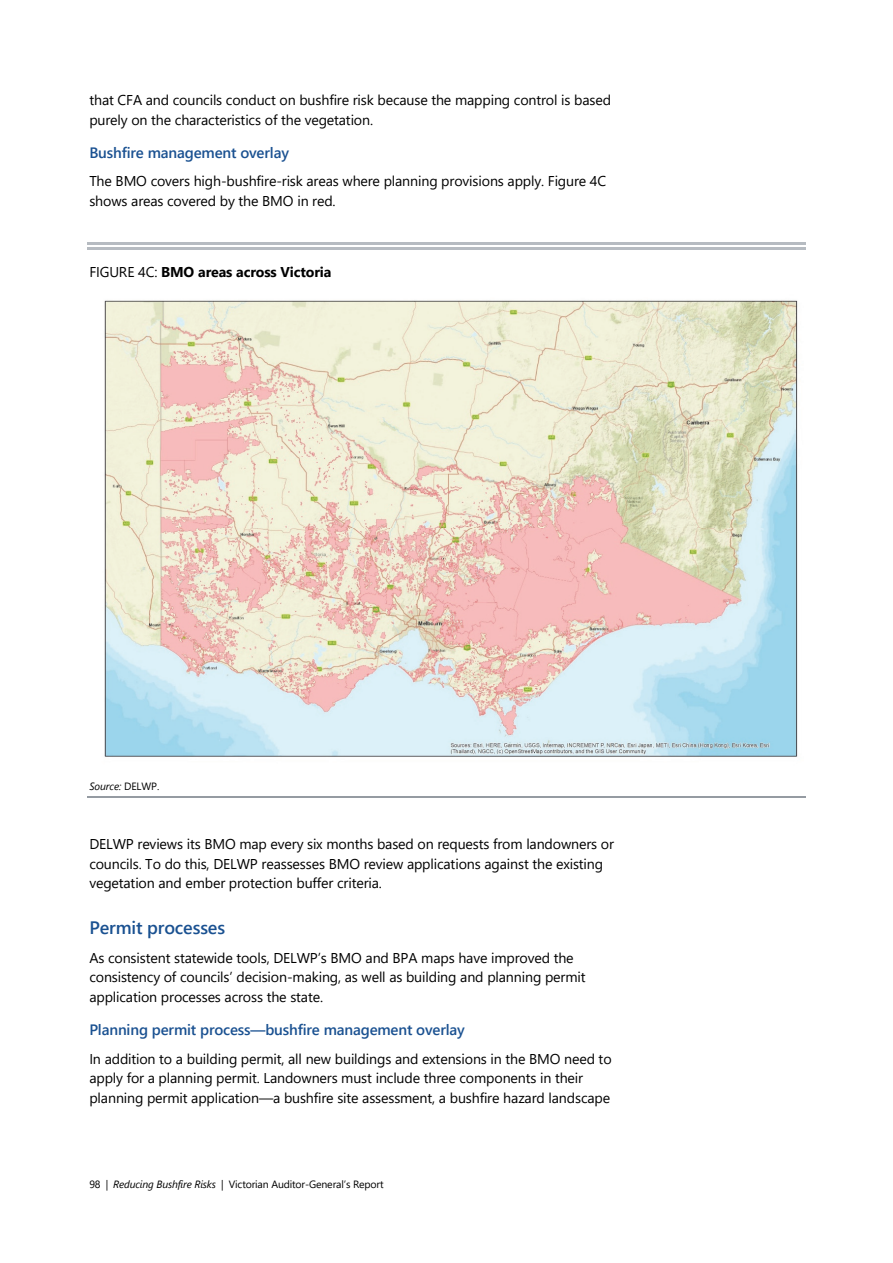
<style>
.page{position:relative;width:893px;height:1263px;background:#fff}
.page>*{position:absolute;margin:0;border:0;box-sizing:border-box;transform-origin:0 0}
.t1{font:600 18px "Segoe UI";letter-spacing:-.01em;color:#1a5191}
.t2{font:600 15px "Segoe UI";letter-spacing:-.01em;color:#1a5191}
.t3{font:14.25px/19.5px "Segoe UI";letter-spacing:-.01em;color:#000}
.t4{font:700 14.25px "Segoe UI";letter-spacing:-.01em;color:#000}
.t5{font:10.5px "Segoe UI";letter-spacing:-.015em;color:#000}
.t6{font:italic 10.5px "Segoe UI";letter-spacing:-.01em;color:#000}
.s1{font-weight:400}
.s2{font-style:normal}
.s3{font-style:italic}
</style>
<div class="page">
<hr style="left:87px;top:247px;width:719px;height:2px;background:#b6bbc1">
<hr style="left:87px;top:243px;width:719px;height:2px;background:#b6bbc1">
<hr style="left:87px;top:797px;width:719px;height:1px;background:#959ba2">
<img style="left:104px;top:300px;width:694px;height:457px">
<p class="t3" style="left:89px;top:90px;width:523px">that CFA and councils conduct on bushfire risk because the mapping control is based purely on the characteristics of the vegetation.</p>
<p class="t2" style="left:89px;top:142px;width:201px">Bushfire management overlay</p>
<p class="t3" style="left:89px;top:171px;width:518px">The BMO covers high-bushfire-risk areas where planning provisions apply. Figure 4C shows areas covered by the BMO in red.</p>
<p class="t4" style="left:89px;top:262px;width:243px"><span class="s1">FIGURE 4C:</span> BMO areas across Victoria</p>
<p class="t6" style="left:89px;top:779px;width:71px">Source: <span class="s2">DELWP.</span></p>
<p class="t3" style="left:89px;top:834px;width:526px">DELWP reviews its BMO map every six months based on requests from landowners or councils. To do this, DELWP reassesses BMO review applications against the existing vegetation and ember protection buffer criteria.</p>
<p class="t1" style="left:89px;top:915px;width:137px">Permit processes</p>
<p class="t3" style="left:89px;top:947px;width:498px">As consistent statewide tools, DELWP’s BMO and BPA maps have improved the consistency of councils’ decision-making, as well as building and planning permit application processes across the state.</p>
<p class="t2" style="left:89px;top:1019px;width:377px">Planning permit process—bushfire management overlay</p>
<p class="t3" style="left:89px;top:1048px;width:524px">In addition to a building permit, all new buildings and extensions in the BMO need to apply for a planning permit. Landowners must include three components in their planning permit application—a bushfire site assessment, a bushfire hazard landscape</p>
<p class="t5" style="left:89px;top:1177px;width:296px">98 | <span class="s3">Reducing Bushfire Risks</span> | Victorian Auditor-General’s Report</p>
</div>
